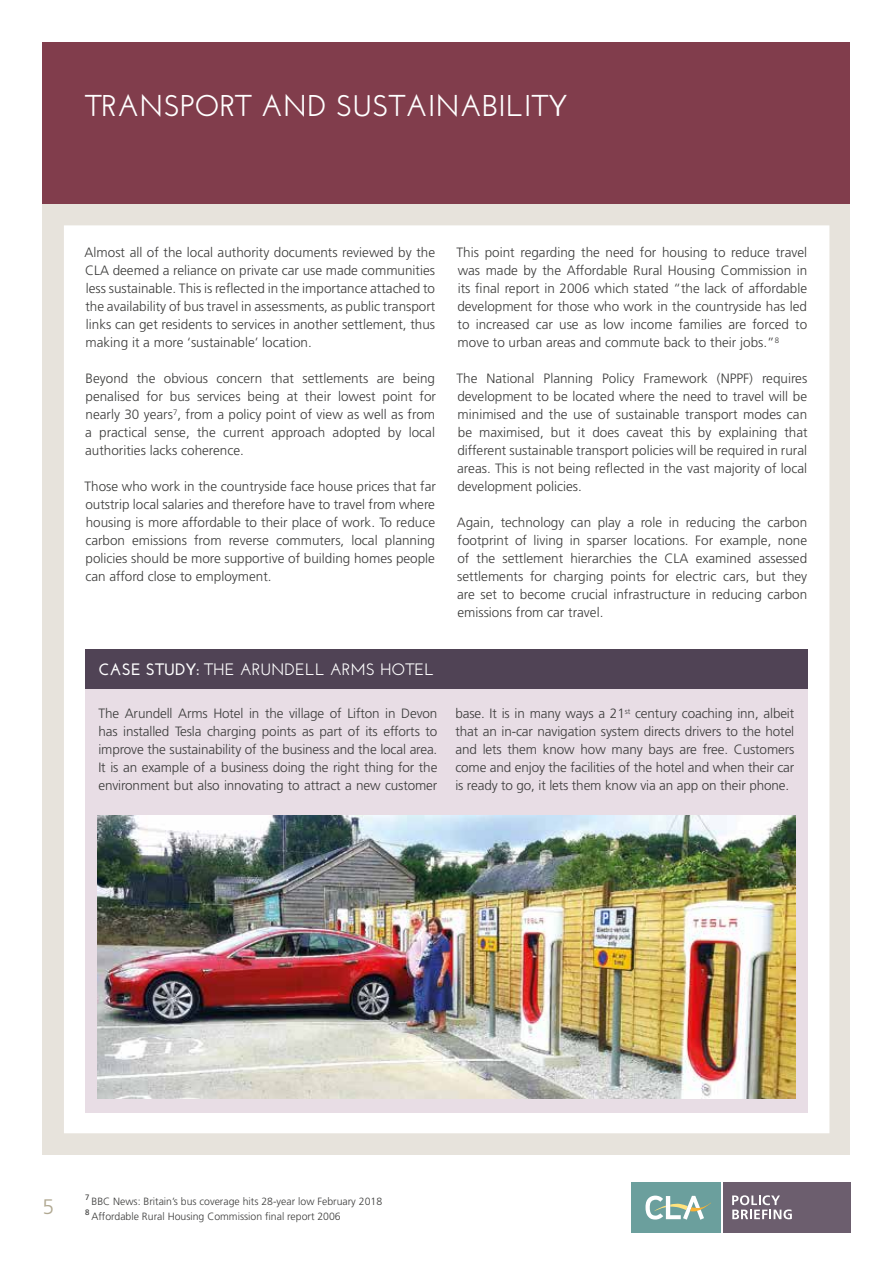
<style>
.page{position:relative;width:893px;height:1263px;background:#fff}
.page>*{position:absolute;margin:0;border:0;box-sizing:border-box;transform-origin:0 0}
.t1{font:600 30px "Josefin Sans";color:#fff}
.t2{font:300 21px "Frutiger";color:#b0a891}
.t3{font:600 16.5px "Josefin Sans";color:#fff}
.t4{font:300 13.5px/18px "Frutiger";color:#3c3c3b;text-align:justify}
.t5{font:300 10.5px/15px "Frutiger";color:#3c3c3b}
.s1{font-weight:700}
</style>
<div class="page">
<div style="left:43px;top:204px;width:807px;height:950px;background:#e7e3dc"></div>
<div style="left:43px;top:43px;width:807px;height:161px;background:#813d4c"></div>
<div style="left:64px;top:225px;width:765px;height:908px;background:#fff"></div>
<div style="left:631px;top:1182px;width:90px;height:51px;background:#6b9f9d"></div>
<div style="left:723px;top:1182px;width:127px;height:51px;background:#6c5e6e"></div>
<svg style="left:645px;top:1195px;width:66px;height:25px"></svg>
<svg style="left:732px;top:1195px;width:60px;height:24px"></svg>
<div style="left:85px;top:688px;width:723px;height:424px;background:#e8dde5"></div>
<div style="left:85px;top:650px;width:723px;height:39px;background:#504355"></div>
<img style="left:98px;top:815px;width:697px;height:283px">
<h1 class="t1" style="left:85px;top:88px;width:484px">TRANSPORT AND SUSTAINABILITY</h1>
<p class="t4" style="left:85px;top:244px;width:352px">Almost all of the local authority documents reviewed by the CLA deemed a reliance on private car use made communities less sustainable. This is reflected in the importance attached to the availability of bus travel in assessments, as public transport links can get residents to services in another settlement, thus making it a more ‘sustainable’ location.</p>
<p class="t4" style="left:85px;top:369px;width:352px">Beyond the obvious concern that settlements are being penalised for bus services being at their lowest point for nearly 30 years<sup>7</sup>, from a policy point of view as well as from a practical sense, the current approach adopted by local authorities lacks coherence.</p>
<p class="t4" style="left:84px;top:478px;width:353px">Those who work in the countryside face house prices that far outstrip local salaries and therefore have to travel from where housing is more affordable to their place of work. To reduce carbon emissions from reverse commuters, local planning policies should be more supportive of building homes people can afford close to employment.</p>
<p class="t4" style="left:456px;top:243px;width:352px">This point regarding the need for housing to reduce travel was made by the Affordable Rural Housing Commission in its final report in 2006 which stated “the lack of affordable development for those who work in the countryside has led to increased car use as low income families are forced to move to urban areas and commute back to their jobs.”<sup>8</sup></p>
<p class="t4" style="left:456px;top:370px;width:353px">The National Planning Policy Framework (NPPF) requires development to be located where the need to travel will be minimised and the use of sustainable transport modes can be maximised, but it does caveat this by explaining that different sustainable transport policies will be required in rural areas. This is not being reflected in the vast majority of local development policies.</p>
<p class="t4" style="left:457px;top:513px;width:352px">Again, technology can play a role in reducing the carbon footprint of living in sparser locations. For example, none of the settlement hierarchies the CLA examined assessed settlements for charging points for electric cars, but they are set to become crucial infrastructure in reducing carbon emissions from car travel.</p>
<p class="t3" style="left:98px;top:659px;width:337px"><span class="s1">CASE STUDY:</span> THE ARUNDELL ARMS HOTEL</p>
<p class="t4" style="left:98px;top:704px;width:340px">The Arundell Arms Hotel in the village of Lifton in Devon has installed Tesla charging points as part of its efforts to improve the sustainability of the business and the local area.<br>It is an example of a business doing the right thing for the environment but also innovating to attract a new customer</p>
<p class="t4" style="left:455px;top:704px;width:340px">base. It is in many ways a 21<sup>st</sup> century coaching inn, albeit that an in-car navigation system directs drivers to the hotel and lets them know how many bays are free. Customers come and enjoy the facilities of the hotel and when their car is ready to go, it lets them know via an app on their phone.</p>
<h2 class="t2" style="left:43px;top:1194px;width:13px">5</h2>
<p class="t5" style="left:85px;top:1194px;width:299px"><sup>7</sup> BBC News: Britain’s bus coverage hits 28-year low February 2018<br><sup>8</sup> Affordable Rural Housing Commission final report 2006</p>
</div>
